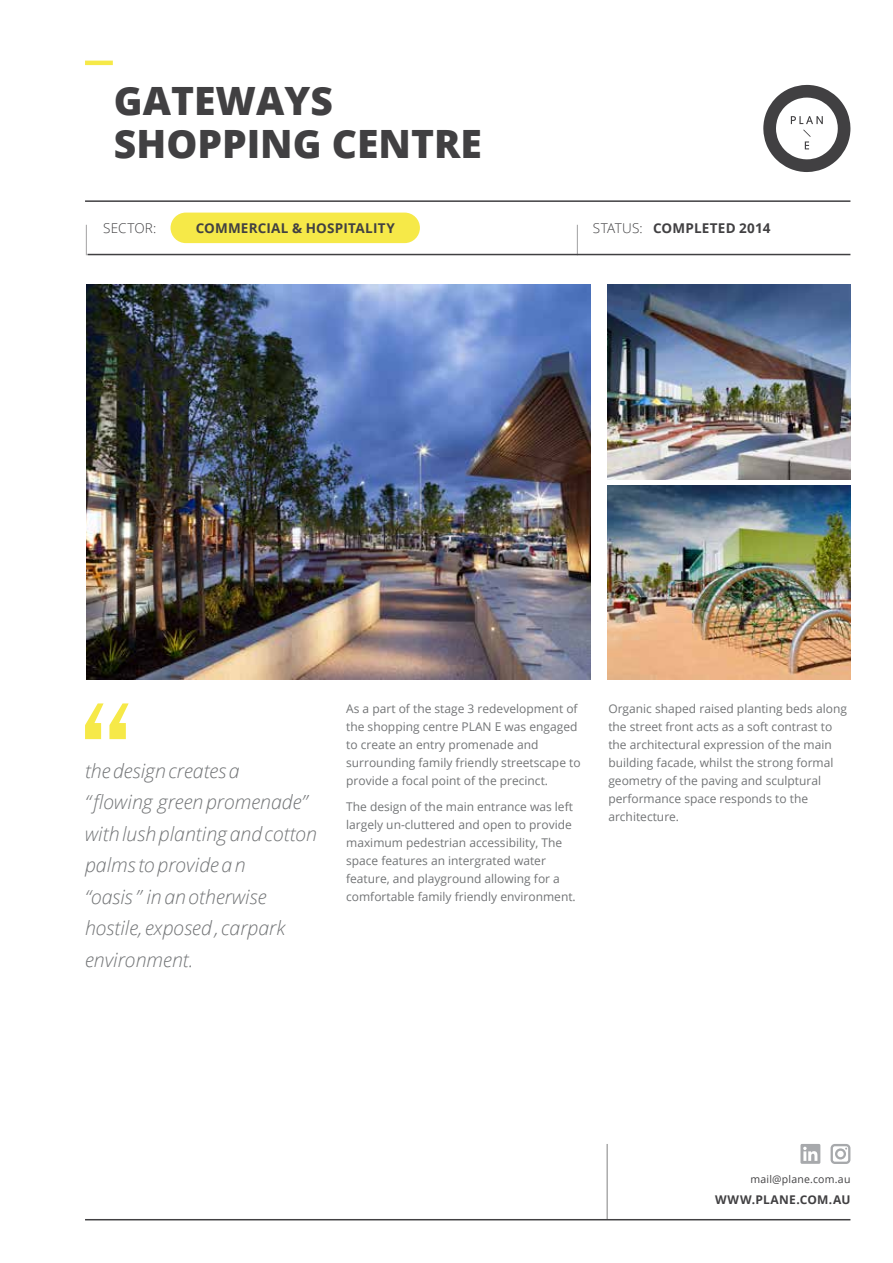
<style>
.page{position:relative;width:893px;height:1263px;background:#fff}
.page>*{position:absolute;margin:0;border:0;box-sizing:border-box;transform-origin:0 0}
.t1{font:800 39px/43.5px "Open Sans";color:#414042}
.t2{font:italic 300 19.5px/31.5px "Open Sans";color:#727476}
.t3{font:700 13.5px "Open Sans";letter-spacing:.015em;color:#414042}
.t4{font:300 13.5px "Open Sans";letter-spacing:.005em;color:#414042}
.t5{font:12px/18px "Open Sans";color:#727476}
.t6{font:700 12px "Open Sans";letter-spacing:.02em;color:#414042}
.t7{font:10.5px "Open Sans";letter-spacing:.02em;color:#414042}
.s1{font-weight:300}
</style>
<div class="page">
<hr style="left:85px;top:1219px;width:765px;height:1px;background:#414042">
<svg style="left:800px;top:1144px;width:20px;height:20px"></svg>
<svg style="left:831px;top:1144px;width:19px;height:20px"></svg>
<hr style="left:607px;top:1144px;width:1px;height:75px;background:#000">
<hr style="left:86px;top:225px;width:1px;height:30px;background:#414042">
<hr style="left:577px;top:225px;width:1px;height:30px;background:#414042">
<img style="left:86px;top:285px;width:505px;height:395px">
<hr style="left:85px;top:61px;width:28px;height:4px;background:#f6e948">
<hr style="left:85px;top:200px;width:765px;height:2px;background:#414042">
<hr style="left:87px;top:254px;width:763px;height:1px;background:#414042">
<img style="left:607px;top:285px;width:243px;height:194px">
<img style="left:607px;top:485px;width:243px;height:195px">
<svg style="left:85px;top:703px;width:44px;height:36px"></svg>
<svg style="left:763px;top:85px;width:87px;height:87px"></svg>
<div style="left:171px;top:213px;width:249px;height:30px;background:#f6e948;border-radius:15px"></div>
<h1 class="t1" style="left:114px;top:77px;width:369px">GATEWAYS<br>SHOPPING CENTRE</h1>
<p class="t4" style="left:103px;top:219px;width:55px">SECTOR:</p>
<p class="t3" style="left:196px;top:219px;width:201px">COMMERCIAL &amp; HOSPITALITY</p>
<p class="t3" style="left:593px;top:219px;width:179px"><span class="s1">STATUS:</span> COMPLETED 2014</p>
<h2 class="t2" style="left:85px;top:754px;width:234px">the design creates a<br>“ flowing green promenade” with lush planting and cotton palms to provide a n<br>“oasis ” in an otherwise hostile, exposed , carpark environment.</h2>
<p class="t5" style="left:346px;top:699px;width:236px">As a part of the stage 3 redevelopment of the shopping centre PLAN E was engaged to create an entry promenade and surrounding family friendly streetscape to provide a focal point of the precinct.</p>
<p class="t5" style="left:346px;top:797px;width:231px">The design of the main entrance was left largely un-cluttered and open to provide maximum pedestrian accessibility, The space features an intergrated water feature, and playground allowing for a comfortable family friendly environment.</p>
<p class="t5" style="left:608px;top:699px;width:240px">Organic shaped raised planting beds along the street front acts as a soft contrast to the architectural expression of the main building facade, whilst the strong formal geometry of the paving and sculptural performance space responds to the architecture.</p>
<p class="t7" style="left:750px;top:1172px;width:101px">mail@plane.com.au</p>
<p class="t6" style="left:715px;top:1191px;width:137px">WWW.PLANE.COM.AU</p>
</div>
